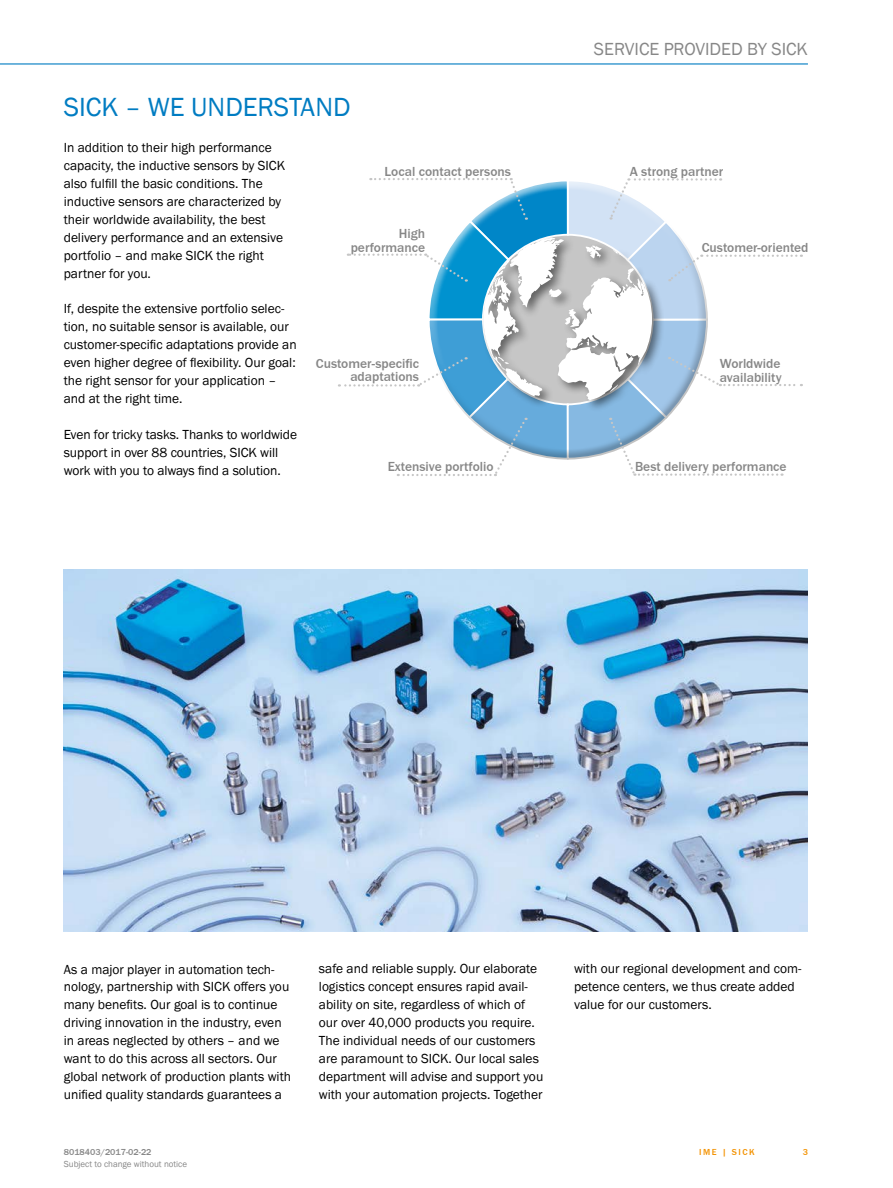
<style>
.page{position:relative;width:893px;height:1188px;background:#fff}
.page>*{position:absolute;margin:0;border:0;box-sizing:border-box;transform-origin:0 0}
.t1{font:27px "SICK Franklin";color:#007cc2}
.t2{font:18px "SICK Franklin";color:#878787}
.t3{font:13.5px/17.9px "SICK Franklin";color:#000}
.t4{font:500 13.5px/13.5px "SICK Franklin";color:#878787;text-align:right}
.t5{font:9px "SICK Franklin";color:#878787}
.t6{font:500 9px "SICK Franklin";color:#878787}
.t7{font:500 9px "SICK Franklin";letter-spacing:.17em;color:#f39200}
</style>
<div class="page">
<hr style="left:0;top:63px;width:808px;height:2px;background:#007cc2">
<img style="left:64px;top:570px;width:744px;height:361px">
<svg style="left:339px;top:178px;width:463px;height:298px"></svg>
<h1 class="t1" style="left:64px;top:90px;width:288px">SICK – WE UNDERSTAND</h1>
<p class="t3" style="left:64px;top:139px;width:223px">In addition to their high performance capacity, the inductive sensors by SICK also fulfill the basic conditions. The inductive sensors are characterized by their worldwide availability, the best delivery performance and an extensive portfolio – and make SICK the right partner for you.</p>
<p class="t3" style="left:64px;top:300px;width:234px">If, despite the extensive portfolio selec&shy;tion, no suitable sensor is available, our customer-specific adaptations provide an even higher degree of flexibility. Our goal: the right sensor for your application – and at the right time.</p>
<p class="t3" style="left:64px;top:426px;width:235px">Even for tricky tasks. Thanks to worldwide support in over 88 countries, SICK will work with you to always find a solution.</p>
<p class="t4" style="left:385px;top:165px;width:128px">Local contact persons</p>
<p class="t4" style="left:351px;top:227px;width:76px">High performance</p>
<p class="t4" style="left:316px;top:357px;width:105px">Customer-specific adaptations</p>
<p class="t4" style="left:388px;top:460px;width:107px">Extensive portfolio</p>
<h2 class="t2" style="left:594px;top:38px;width:215px">SERVICE PROVIDED BY SICK</h2>
<p class="t4" style="left:630px;top:165px;width:95px">A strong partner</p>
<p class="t4" style="left:702px;top:241px;width:108px">Customer-oriented</p>
<p class="t4" style="left:720px;top:357px;width:63px;text-align:left">Worldwide availability</p>
<p class="t4" style="left:635px;top:460px;width:153px">Best delivery performance</p>
<p class="t3" style="left:64px;top:960px;width:229px">As a major player in automation tech&shy;nology, partnership with SICK offers you many benefits. Our goal is to continue driving innovation in the industry, even in areas neglected by others – and we want to do this across all sectors. Our global network of production plants with unified quality standards guarantees a</p>
<p class="t3" style="left:319px;top:960px;width:226px">safe and reliable supply. Our elaborate logistics concept ensures rapid avail&shy;ability on site, regardless of which of our over 40,000 products you require.<br>The individual needs of our customers are paramount to SICK. Our local sales department will advise and support you with your automation projects. Together</p>
<p class="t3" style="left:574px;top:960px;width:229px">with our regional development and com&shy;petence centers, we thus create added value for our customers.</p>
<p class="t6" style="left:64px;top:1146px;width:89px">8018403/2017-02-22</p>
<p class="t7" style="left:699px;top:1146px;width:57px">IME | SICK</p>
<p class="t5" style="left:64px;top:1159px;width:125px">Subject to change without notice</p>
<p class="t7" style="left:803px;top:1146px;width:7px">3</p>
</div>
